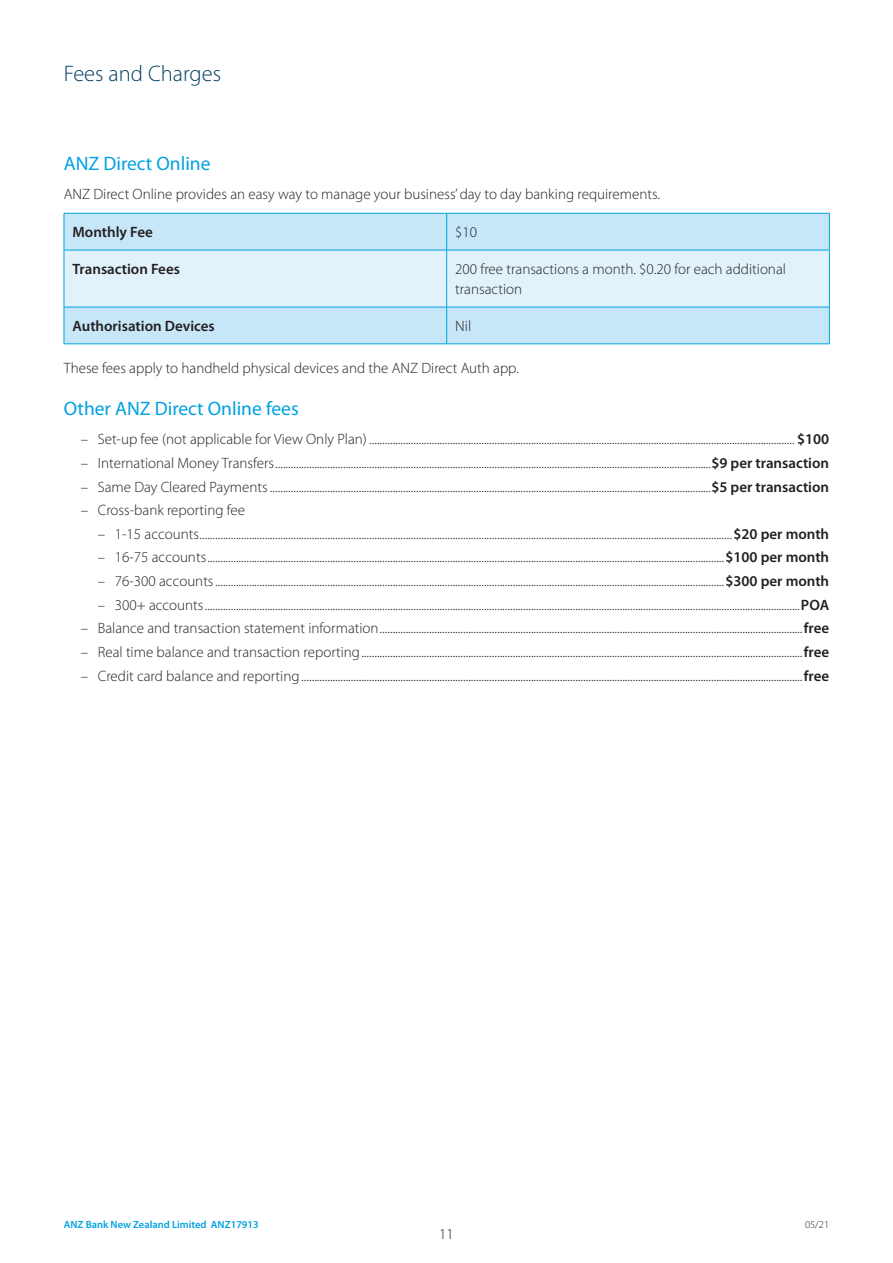
<style>
.page{position:relative;width:893px;height:1263px;background:#fff}
.page>*{position:absolute;margin:0;border:0;box-sizing:border-box;transform-origin:0 0}
.t1{font:300 22.5px "Myriad Pro";color:#003f61}
.Heading_2{font:19.5px "Myriad Pro";color:#00a2e1}
.Body_Copy{font:300 15px/20.2px "Myriad Pro";color:#231f20}
.Body_Copy-2{font:600 15px "Myriad Pro";color:#231f20}
.t2{font:600 10.5px "Myriad Pro";color:#00a2e1}
.t3{font:300 10.5px "Myriad Pro";color:#231f20}
.s1{font-weight:600}
</style>
<div class="page">
<div style="left:65px;top:214px;width:764px;height:130px;background:#c7e6f7"></div>
<div style="left:65px;top:251px;width:764px;height:56px;background:#e1f2fa"></div>
<hr style="left:64px;top:213px;width:1px;height:37px;background:#00a2e1">
<hr style="left:64px;top:213px;width:383px;height:1px;background:#00a2e1">
<hr style="left:446px;top:213px;width:1px;height:37px;background:#00a2e1">
<hr style="left:447px;top:213px;width:383px;height:1px;background:#00a2e1">
<hr style="left:829px;top:213px;width:1px;height:37px;background:#00a2e1">
<hr style="left:64px;top:250px;width:1px;height:57px;background:#00a2e1">
<hr style="left:64px;top:250px;width:383px;height:1px;background:#00a2e1">
<hr style="left:446px;top:250px;width:1px;height:57px;background:#00a2e1">
<hr style="left:447px;top:250px;width:383px;height:1px;background:#00a2e1">
<hr style="left:829px;top:250px;width:1px;height:57px;background:#00a2e1">
<hr style="left:64px;top:307px;width:1px;height:37px;background:#00a2e1">
<hr style="left:64px;top:307px;width:383px;height:1px;background:#00a2e1">
<hr style="left:64px;top:344px;width:383px;height:1px;background:#00a2e1">
<hr style="left:446px;top:307px;width:1px;height:37px;background:#00a2e1">
<hr style="left:447px;top:307px;width:383px;height:1px;background:#00a2e1">
<hr style="left:829px;top:307px;width:1px;height:37px;background:#00a2e1">
<hr style="left:447px;top:344px;width:383px;height:1px;background:#00a2e1">
<h1 class="t1" style="left:64px;top:60px;width:159px">Fees and Charges</h1>
<p class="Heading_2" style="left:64px;top:151px;width:148px">ANZ Direct Online</p>
<p class="Body_Copy" style="left:64px;top:183px;width:598px">ANZ Direct Online provides an easy way to manage your business’ day to day banking requirements.</p>
<p class="Body_Copy-2" style="left:72px;top:223px;width:82px">Monthly Fee</p>
<p class="Body_Copy" style="left:455px;top:222px;width:23px">$10</p>
<p class="Body_Copy-2" style="left:72px;top:259px;width:109px">Transaction Fees</p>
<p class="Body_Copy" style="left:455px;top:259px;width:332px">200 free transactions a month. $0.20 for each additional transaction</p>
<p class="Body_Copy-2" style="left:72px;top:316px;width:144px">Authorisation Devices</p>
<p class="Body_Copy" style="left:455px;top:316px;width:18px">Nil</p>
<p class="Body_Copy" style="left:64px;top:358px;width:457px">These fees apply to handheld physical devices and the ANZ Direct Auth app.</p>
<p class="Heading_2" style="left:64px;top:397px;width:236px">Other ANZ Direct Online fees</p>
<p class="Body_Copy" style="left:81px;top:429px;width:750px">– Set-up fee (not applicable for View Only Plan) ................................................................................................................................................................... <span class="s1">$100</span></p>
<p class="Body_Copy" style="left:81px;top:453px;width:750px">– International Money Transfers.......................................................................................................................................................................<span class="s1">$9 per transaction</span></p>
<p class="Body_Copy" style="left:81px;top:476px;width:750px">– Same Day Cleared Payments.........................................................................................................................................................................<span class="s1">$5 per transaction</span></p>
<p class="Body_Copy" style="left:81px;top:500px;width:166px">– Cross-bank reporting fee</p>
<p class="Body_Copy" style="left:98px;top:523px;width:733px">– 1-15 accounts............................................................................................................................................................................................................<span class="s1">$20 per month</span></p>
<p class="Body_Copy" style="left:98px;top:547px;width:733px">– 16-75 accounts......................................................................................................................................................................................................<span class="s1">$100 per month</span></p>
<p class="Body_Copy" style="left:98px;top:571px;width:733px">– 76-300 accounts...................................................................................................................................................................................................<span class="s1">$300 per month</span></p>
<p class="Body_Copy" style="left:98px;top:594px;width:733px">– 300+ accounts....................................................................................................................................................................................................................................<span class="s1">POA</span></p>
<p class="Body_Copy" style="left:81px;top:618px;width:750px">– Balance and transaction statement information..................................................................................................................................................................<span class="s1">free</span></p>
<p class="Body_Copy" style="left:81px;top:642px;width:750px">– Real time balance and transaction reporting.........................................................................................................................................................................<span class="s1">free</span></p>
<p class="Body_Copy" style="left:81px;top:665px;width:750px">– Credit card balance and reporting................................................................................................................................................................................................<span class="s1">free</span></p>
<p class="t2" style="left:64px;top:1218px;width:197px">ANZ Bank New Zealand Limited ANZ17913</p>
<p class="t3" style="left:805px;top:1218px;width:26px">05/21</p>
<p class="Body_Copy" style="left:439px;top:1223px;width:16px">11</p>
</div>
